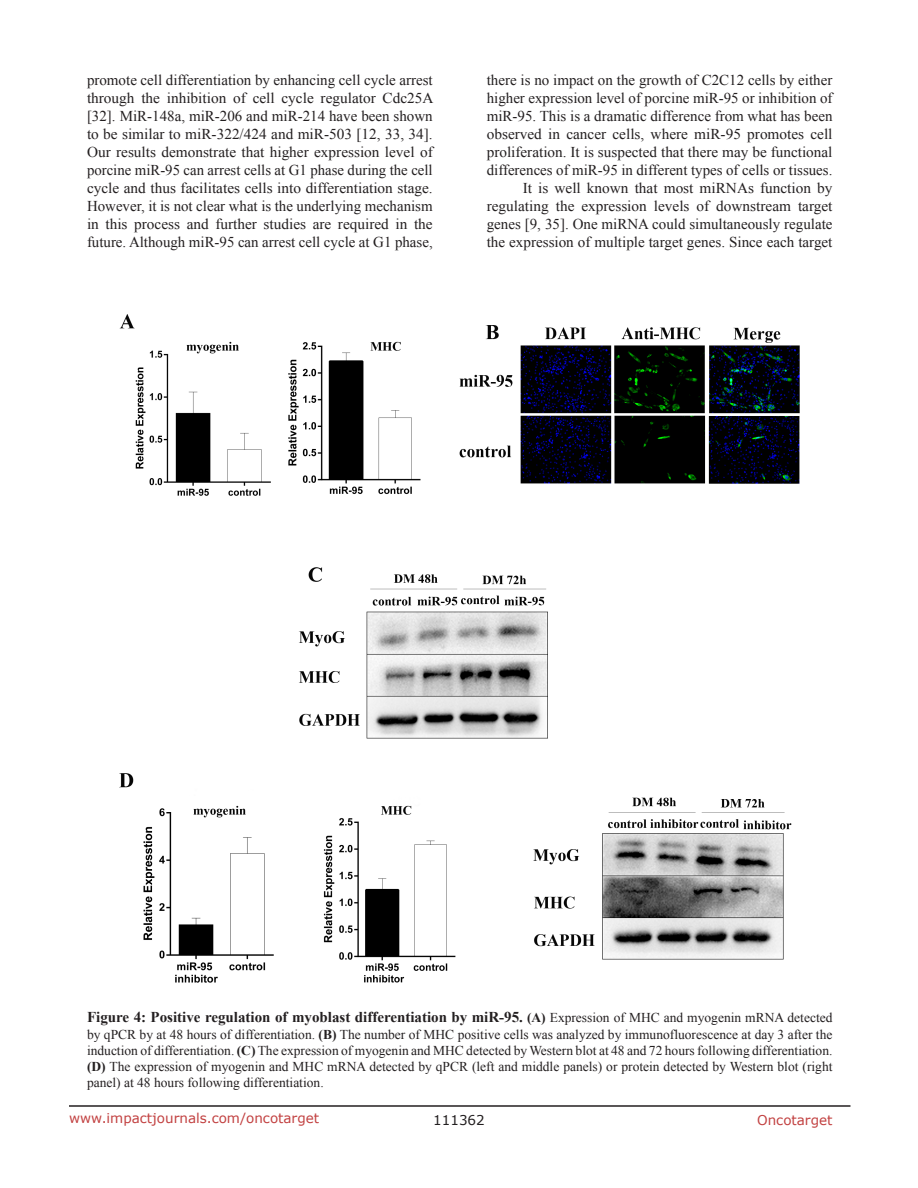
<style>
.page{position:relative;width:918px;height:1188px;background:#fff}
.page>*{position:absolute;margin:0;border:0;box-sizing:border-box;transform-origin:0 0}
.BodyText{font:15px/18px "Times New Roman";color:#231f20;text-align:justify}
.figuretext{font:700 15px "Times New Roman";color:#231f20}
.figuretext-2{font:13.5px/16.2px "Times New Roman";color:#231f20;text-align:justify}
.t1{font:13.5px "Verdana";color:#c24141}
.t2{font:13.5px "Verdana";color:#231f20}
.s1{font-size:13.5px}
.s2{font-weight:400;font-size:13.5px}
.s3{font-weight:700}
</style>
<div class="page">
<hr style="left:69px;top:1105px;width:781px;height:2px;background:#231f20">
<img style="left:119px;top:314px;width:681px;height:669px">
<p class="BodyText" style="left:87px;top:71px;width:348px">promote cell differentiation by enhancing cell cycle arrest through the inhibition of cell cycle regulator Cdc25A [32]. MiR-148a, miR-206 and miR-214 have been shown to be similar to miR-322/424 and miR-503 [12, 33, 34].<br>Our results demonstrate that higher expression level of porcine miR-95 can arrest cells at G1 phase during the cell cycle and thus facilitates cells into differentiation stage.<br>However, it is not clear what is the underlying mechanism in this process and further studies are required in the future. Although miR-95 can arrest cell cycle at G1 phase,</p>
<p class="BodyText" style="left:487px;top:71px;width:347px">there is no impact on the growth of C2C12 cells by either higher expression level of porcine miR-95 or inhibition of miR-95. This is a dramatic difference from what has been observed in cancer cells, where miR-95 promotes cell proliferation. It is suspected that there may be functional differences of miR-95 in different types of cells or tissues.</p>
<p class="BodyText" style="left:487px;top:179px;width:347px;text-indent:36px">It is well known that most miRNAs function by regulating the expression levels of downstream target genes [9, 35]. One miRNA could simultaneously regulate the expression of multiple target genes. Since each target</p>
<p class="figuretext" style="left:87px;top:1007px;width:747px">Figure 4: Positive regulation of myoblast differentiation by miR-95. <span class="s1">(A)</span> <span class="s2">Expression of MHC and myogenin mRNA detected</span></p>
<p class="figuretext-2" style="left:87px;top:1026px;width:747px">by qPCR by at 48 hours of differentiation. <span class="s3">(B)</span> The number of MHC positive cells was analyzed by immunofluorescence at day 3 after the induction of differentiation. <span class="s3">(C)</span> The expression of myogenin and MHC detected by Western blot at 48 and 72 hours following differentiation. <span class="s3">(D)</span> The expression of myogenin and MHC mRNA detected by qPCR (left and middle panels) or protein detected by Western blot (right panel) at 48 hours following differentiation.</p>
<p class="t1" style="left:69px;top:1109px;width:252px">www.impactjournals.com/oncotarget</p>
<p class="t2" style="left:433px;top:1111px;width:53px">111362</p>
<p class="t1" style="left:757px;top:1111px;width:77px">Oncotarget</p>
</div>
